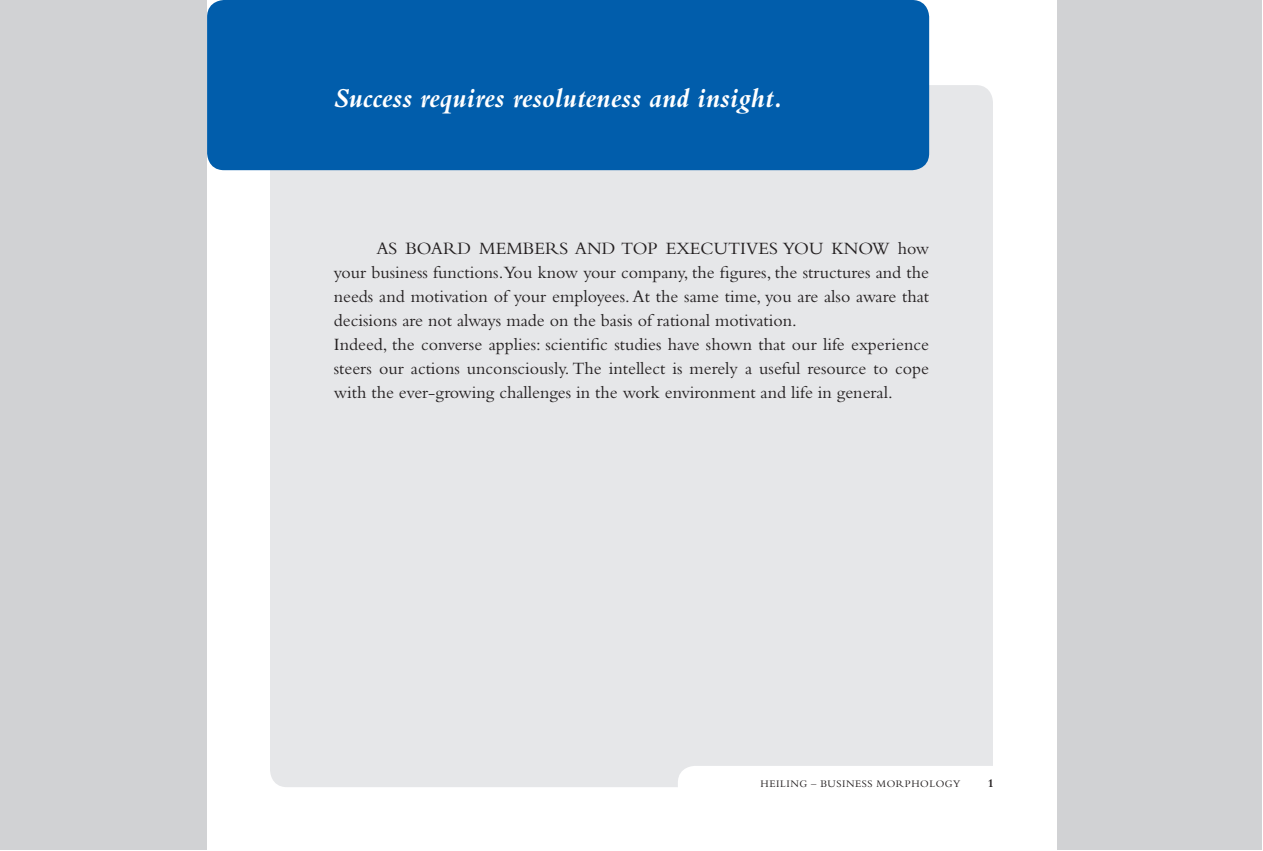
<style>
.page{position:relative;width:1263px;height:851px;background:#fff}
.page>*{position:absolute;margin:0;border:0;box-sizing:border-box;transform-origin:0 0}
.t1{font:italic 700 28.5px "Bembo";color:#fff}
.t2{font:18px/24px "Bembo";color:#231f20}
.t3{font:700 12px "Bembo";color:#231f20}
.t4{font:10.5px "Bembo";letter-spacing:.05em;color:#231f20}
</style>
<div class="page">
<div style="left:1px;top:1px;width:1261px;height:849px;background:#d1d2d4"></div>
<div style="left:207px;top:1px;width:849px;height:849px;background:#fff"></div>
<div style="left:270px;top:85px;width:723px;height:702px;background:#e6e7e9"></div>
<div style="left:207px;top:0;width:722px;height:170px;background:#015dab"></div>
<svg style="left:678px;top:765px;width:315px;height:22px"></svg>
<h1 class="t1" style="left:334px;top:82px;width:451px">Success requires resoluteness and insight.</h1>
<p class="t2" style="left:334px;top:236px;width:597px;text-indent:43px">AS BOARD MEMBERS AND TOP EXECUTIVES YOU KNOW how your business functions.You know your company, the figures, the structures and the needs and motivation of your employees. At the same time, you are also aware that decisions are not always made on the basis of rational motivation.<br>Indeed, the converse applies: scientific studies have shown that our life experience steers our actions unconsciously. The intellect is merely a useful resource to cope with the ever-growing challenges in the work environment and life in general.</p>
<p class="t4" style="left:760px;top:777px;width:202px">HEILING – BUSINESS MORPHOLOGY</p>
<p class="t3" style="left:988px;top:776px;width:7px">1</p>
</div>
